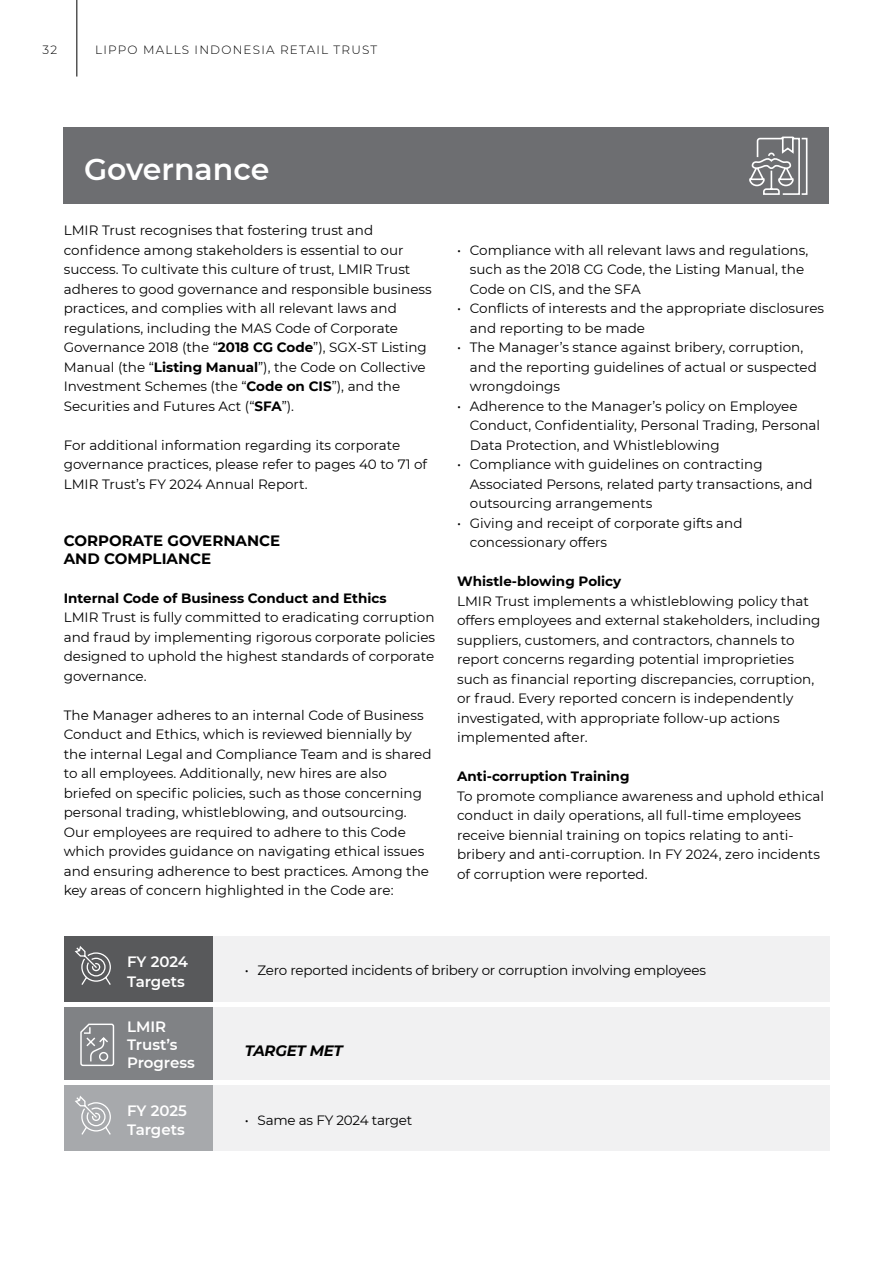
<style>
.page{position:relative;width:893px;height:1263px;background:#fff}
.page>*{position:absolute;margin:0;border:0;box-sizing:border-box;transform-origin:0 0}
.t1{font:600 30px "Montserrat";color:#fff}
.t2{font:600 15px/19.6px "Montserrat";color:#fff}
.t3{font:700 15px/18px "Montserrat";color:#000}
.t4{font:italic 700 15px "Montserrat";letter-spacing:-.015em;color:#000}
.t5{font:13.5px/19.5px "Montserrat";color:#000}
.t6{font:700 13.5px "Montserrat";color:#000}
.t7{font:300 12px "Montserrat";letter-spacing:.1em;color:#000}
.s1{font-weight:700}
</style>
<div class="page">
<hr style="left:77px;top:0;width:1px;height:77px;background:#000">
<div style="left:64px;top:128px;width:765px;height:76px;background:#6d6e71"></div>
<svg style="left:749px;top:136px;width:59px;height:59px"></svg>
<div style="left:64px;top:935px;width:149px;height:66px;background:#58595b"></div>
<div style="left:64px;top:1085px;width:149px;height:66px;background:#a7a9ac"></div>
<div style="left:64px;top:1007px;width:149px;height:73px;background:#808285"></div>
<div style="left:213px;top:935px;width:616px;height:66px;background:#f1f1f2"></div>
<div style="left:213px;top:1085px;width:616px;height:66px;background:#f1f1f2"></div>
<div style="left:213px;top:1007px;width:616px;height:73px;background:#f1f1f2"></div>
<svg style="left:74px;top:946px;width:37px;height:39px"></svg>
<svg style="left:75px;top:1096px;width:36px;height:39px"></svg>
<svg style="left:80px;top:1023px;width:35px;height:43px"></svg>
<p class="t7" style="left:43px;top:42px;width:16px">32</p>
<p class="t7" style="left:95px;top:42px;width:284px">LIPPO MALLS INDONESIA RETAIL TRUST</p>
<h1 class="t1" style="left:84px;top:148px;width:187px">Governance</h1>
<p class="t5" style="left:64px;top:220px;width:369px">LMIR Trust recognises that fostering trust and confidence among stakeholders is essential to our success. To cultivate this culture of trust, LMIR Trust adheres to good governance and responsible business practices, and complies with all relevant laws and regulations, including the MAS Code of Corporate Governance 2018 (the “<span class="s1">2018 CG Code</span>”), SGX-ST Listing Manual (the “<span class="s1">Listing Manual</span>”), the Code on Collective Investment Schemes (the “<span class="s1">Code on CIS</span>”), and the Securities and Futures Act (“<span class="s1">SFA</span>”).</p>
<p class="t5" style="left:64px;top:435px;width:365px">For additional information regarding its corporate governance practices, please refer to pages 40 to 71 of<br>LMIR Trust’s FY 2024 Annual Report.</p>
<p class="t3" style="left:64px;top:531px;width:218px">CORPORATE GOVERNANCE<br>AND COMPLIANCE</p>
<p class="t6" style="left:64px;top:588px;width:324px">Internal Code of Business Conduct and Ethics</p>
<p class="t5" style="left:64px;top:607px;width:373px;text-align:justify">LMIR Trust is fully committed to eradicating corruption and fraud by implementing rigorous corporate policies designed to uphold the highest standards of corporate governance.</p>
<p class="t5" style="left:64px;top:705px;width:369px">The Manager adheres to an internal Code of Business Conduct and Ethics, which is reviewed biennially by the internal Legal and Compliance Team and is shared to all employees. Additionally, new hires are also briefed on specific policies, such as those concerning personal trading, whistleblowing, and outsourcing.<br>Our employees are required to adhere to this Code which provides guidance on navigating ethical issues and ensuring adherence to best practices. Among the key areas of concern highlighted in the Code are:</p>
<p class="t5" style="left:470px;top:240px;width:340px;text-indent:-13px">• Compliance with all relevant laws and regulations, such as the 2018 CG Code, the Listing Manual, the<br>Code on CIS, and the SFA</p>
<p class="t5" style="left:470px;top:298px;width:356px;text-indent:-13px">• Conflicts of interests and the appropriate disclosures and reporting to be made</p>
<p class="t5" style="left:470px;top:337px;width:349px;text-indent:-13px">• The Manager’s stance against bribery, corruption, and the reporting guidelines of actual or suspected wrongdoings</p>
<p class="t5" style="left:470px;top:396px;width:352px;text-indent:-13px">• Adherence to the Manager’s policy on Employee<br>Conduct, Confidentiality, Personal Trading, Personal<br>Data Protection, and Whistleblowing</p>
<p class="t5" style="left:470px;top:454px;width:344px;text-indent:-13px">• Compliance with guidelines on contracting<br>Associated Persons, related party transactions, and outsourcing arrangements</p>
<p class="t5" style="left:470px;top:513px;width:274px;text-indent:-13px">• Giving and receipt of corporate gifts and concessionary offers</p>
<p class="t6" style="left:457px;top:572px;width:166px">Whistle-blowing Policy</p>
<p class="t5" style="left:457px;top:591px;width:365px">LMIR Trust implements a whistleblowing policy that offers employees and external stakeholders, including suppliers, customers, and contractors, channels to report concerns regarding potential improprieties such as financial reporting discrepancies, corruption, or fraud. Every reported concern is independently investigated, with appropriate follow-up actions implemented after.</p>
<p class="t6" style="left:457px;top:767px;width:174px">Anti-corruption Training</p>
<p class="t5" style="left:457px;top:786px;width:369px">To promote compliance awareness and uphold ethical conduct in daily operations, all full-time employees receive biennial training on topics relating to anti&shy;bribery and anti-corruption. In FY 2024, zero incidents of corruption were reported.</p>
<p class="t2" style="left:127px;top:951px;width:63px">FY 2024<br>Targets</p>
<p class="t2" style="left:127px;top:1017px;width:69px;line-height:18px">LMIR<br>Trust’s<br>Progress</p>
<p class="t2" style="left:127px;top:1100px;width:61px">FY 2025<br>Targets</p>
<p class="t5" style="left:245px;top:960px;width:463px">• Zero reported incidents of bribery or corruption involving employees</p>
<p class="t4" style="left:245px;top:1040px;width:100px">TARGET MET</p>
<p class="t5" style="left:245px;top:1110px;width:169px">• Same as FY 2024 target</p>
</div>
